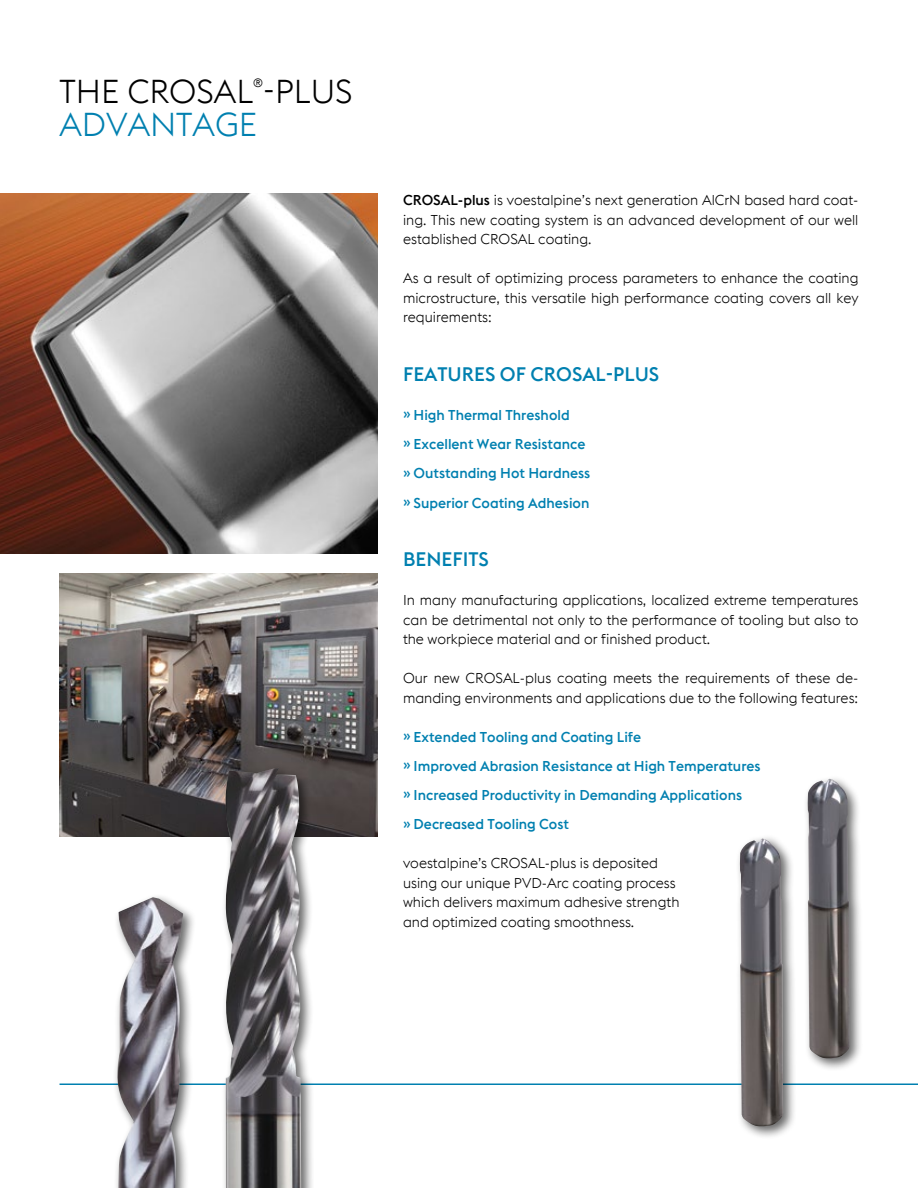
<style>
.page{position:relative;width:918px;height:1188px;background:#fff}
.page>*{position:absolute;margin:0;border:0;box-sizing:border-box;transform-origin:0 0}
.t1{font:300 33px "voestalpine";color:#000}
.t2{font:300 33px "voestalpine";color:#0080b0}
.t3{font:500 19.5px "voestalpine";color:#0080b0}
.t4{font:300 14.25px/19.5px "voestalpine";color:#000;text-align:justify}
.t5{font:500 14.25px/29.2px "voestalpine";color:#0080b0}
.t6{font:300 12px "voestalpine";color:#000}
.s1{font-weight:500}
</style>
<div class="page">
<hr style="left:60px;top:1084px;width:858px;height:1px;background:#0080b0">
<img style="left:0;top:194px;width:378px;height:360px">
<img style="left:60px;top:574px;width:318px;height:263px">
<div style="left:112px;top:893px;width:84px;height:295px;background:#000;opacity:.6"></div>
<img style="left:117px;top:897px;width:66px;height:291px">
<div style="left:735px;top:834px;width:61px;height:306px;background:#000;opacity:.6"></div>
<img style="left:740px;top:838px;width:43px;height:289px">
<div style="left:803px;top:775px;width:60px;height:297px;background:#000;opacity:.6"></div>
<img style="left:808px;top:779px;width:42px;height:280px">
<div style="left:220px;top:763px;width:94px;height:425px;background:#000;opacity:.6"></div>
<img style="left:225px;top:768px;width:76px;height:420px">
<p class="t6" style="left:253px;top:75px;width:11px">®</p>
<h1 class="t2" style="left:60px;top:106px;width:199px">ADVANTAGE</h1>
<h1 class="t1" style="left:60px;top:73px;width:295px">THE CROSAL -PLUS</h1>
<p class="t4" style="left:403px;top:191px;width:457px"><span class="s1">CROSAL-plus</span> is voestalpine’s next generation AlCrN based hard coat&shy;ing. This new coating system is an advanced development of our well established CROSAL coating.</p>
<p class="t4" style="left:403px;top:269px;width:457px">As a result of optimizing process parameters to enhance the coating microstructure, this versatile high performance coating covers all key requirements:</p>
<h2 class="t3" style="left:403px;top:362px;width:258px">FEATURES OF CROSAL-PLUS</h2>
<p class="t5" style="left:403px;top:400px;width:189px">» High Thermal Threshold<br>» Excellent Wear Resistance » Outstanding Hot Hardness » Superior Coating Adhesion</p>
<h2 class="t3" style="left:403px;top:547px;width:87px">BENEFITS</h2>
<p class="t4" style="left:403px;top:590px;width:457px">In many manufacturing applications, localized extreme temperatures can be detrimental not only to the performance of tooling but also to the workpiece material and or finished product.</p>
<p class="t4" style="left:403px;top:668px;width:457px">Our new CROSAL-plus coating meets the requirements of these de&shy;manding environments and applications due to the following features:</p>
<p class="t5" style="left:403px;top:722px;width:359px">» Extended Tooling and Coating Life<br>» Improved Abrasion Resistance at High Temperatures » Increased Productivity in Demanding Applications<br>» Decreased Tooling Cost</p>
<p class="t4" style="left:403px;top:854px;width:278px;text-align:left">voestalpine’s CROSAL-plus is deposited using our unique PVD-Arc coating process which delivers maximum adhesive strength and optimized coating smoothness.</p>
</div>
